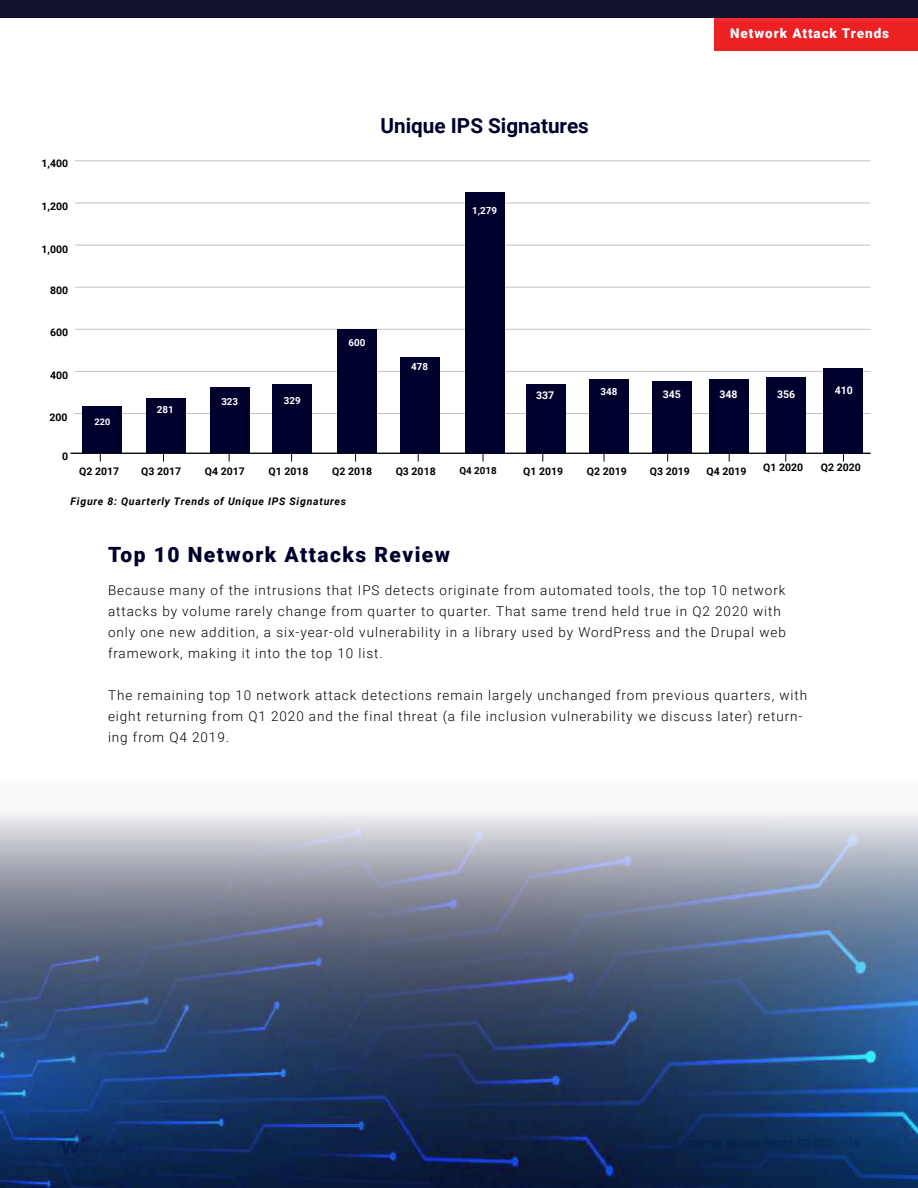
<style>
.page{position:relative;width:918px;height:1188px;background:#fff}
.page>*{position:absolute;margin:0;border:0;box-sizing:border-box;transform-origin:0 0}
.t1{font:900 21px "Roboto";letter-spacing:.07em;color:#00002c}
.t2{font:700 20.7px "Roboto";color:#00002c}
.t3{font:300 13.5px/21px "Roboto";letter-spacing:.07em;color:#000}
.t4{font:900 13.5px "Roboto";letter-spacing:.07em;color:#fff}
.t5{font:700 10.65px "Roboto";color:#fff}
.t6{font:700 10.5px "Roboto";color:#000}
.t7{font:italic 700 10.5px "Roboto";letter-spacing:.07em;color:#000}
.t8{font:700 10.5px "Roboto";color:#fff}
.t9{font:700 9.75px "Roboto";color:#fff}
.t10{font:700 9.75px "Roboto";color:#000}
.t11{font:700 9.15px "Roboto";color:#fff}
</style>
<div class="page">
<div style="left:0;top:0;width:918px;height:18px;background:#0f112d"></div>
<img style="left:0;top:813px;width:918px;height:375px">
<div style="left:714px;top:18px;width:204px;height:32px;background:#ed2024"></div>
<hr style="left:75px;top:161px;width:796px;height:1px;background:#000">
<hr style="left:75px;top:203px;width:796px;height:1px;background:#000">
<hr style="left:75px;top:245px;width:796px;height:1px;background:#000">
<hr style="left:75px;top:287px;width:796px;height:1px;background:#000">
<hr style="left:75px;top:329px;width:796px;height:1px;background:#000">
<hr style="left:75px;top:371px;width:796px;height:1px;background:#000">
<hr style="left:74px;top:413px;width:797px;height:1px;background:#000">
<hr style="left:71px;top:453px;width:800px;height:1px;background:#000">
<div style="left:83px;top:407px;width:39px;height:46px;background:#00002c"></div>
<div style="left:146px;top:399px;width:39px;height:54px;background:#00002c"></div>
<div style="left:210px;top:387px;width:39px;height:66px;background:#00002c"></div>
<div style="left:273px;top:384px;width:39px;height:70px;background:#00002c"></div>
<div style="left:337px;top:330px;width:40px;height:123px;background:#00002c"></div>
<div style="left:400px;top:357px;width:40px;height:96px;background:#00002c"></div>
<div style="left:465px;top:192px;width:39px;height:262px;background:#00002c"></div>
<div style="left:526px;top:384px;width:39px;height:70px;background:#00002c"></div>
<div style="left:590px;top:379px;width:39px;height:75px;background:#00002c"></div>
<div style="left:653px;top:381px;width:39px;height:72px;background:#00002c"></div>
<div style="left:709px;top:379px;width:40px;height:74px;background:#00002c"></div>
<div style="left:766px;top:378px;width:39px;height:76px;background:#00002c"></div>
<div style="left:824px;top:368px;width:39px;height:86px;background:#00002c"></div>
<p class="t4" style="left:730px;top:24px;width:161px">Network Attack Trends</p>
<p class="t6" style="left:41px;top:156px;width:28px">1,400</p>
<p class="t6" style="left:41px;top:199px;width:28px">1,200</p>
<p class="t6" style="left:41px;top:242px;width:28px">1,000</p>
<p class="t6" style="left:50px;top:283px;width:20px">800</p>
<p class="t6" style="left:50px;top:325px;width:20px">600</p>
<p class="t6" style="left:50px;top:368px;width:20px">400</p>
<p class="t6" style="left:49px;top:410px;width:20px">200</p>
<p class="t6" style="left:62px;top:449px;width:8px">0</p>
<p class="t11" style="left:95px;top:415px;width:17px">220</p>
<p class="t6" style="left:79px;top:464px;width:41px">Q2 2017</p>
<p class="t9" style="left:157px;top:402px;width:18px">281</p>
<p class="t6" style="left:141px;top:464px;width:41px">Q3 2017</p>
<p class="t9" style="left:221px;top:395px;width:18px">323</p>
<p class="t6" style="left:205px;top:464px;width:41px">Q4 2017</p>
<p class="t9" style="left:284px;top:394px;width:18px">329</p>
<p class="t6" style="left:269px;top:464px;width:41px">Q1 2018</p>
<h2 class="t2" style="left:381px;top:111px;width:210px">Unique IPS Signatures</h2>
<p class="t9" style="left:472px;top:203px;width:26px">1,279</p>
<p class="t9" style="left:349px;top:336px;width:18px">600</p>
<p class="t9" style="left:411px;top:360px;width:18px">478</p>
<p class="t6" style="left:332px;top:464px;width:41px">Q2 2018</p>
<p class="t6" style="left:396px;top:464px;width:41px">Q3 2018</p>
<p class="t10" style="left:459px;top:464px;width:39px">Q4 2018</p>
<p class="t5" style="left:536px;top:388px;width:20px">337</p>
<p class="t9" style="left:600px;top:385px;width:18px">348</p>
<p class="t8" style="left:663px;top:387px;width:20px">345</p>
<p class="t8" style="left:719px;top:387px;width:20px">348</p>
<p class="t8" style="left:777px;top:387px;width:20px">356</p>
<p class="t8" style="left:835px;top:383px;width:20px">410</p>
<p class="t6" style="left:523px;top:464px;width:41px">Q1 2019</p>
<p class="t6" style="left:587px;top:464px;width:41px">Q2 2019</p>
<p class="t6" style="left:650px;top:464px;width:41px">Q3 2019</p>
<p class="t6" style="left:707px;top:464px;width:41px">Q4 2019</p>
<p class="t6" style="left:763px;top:460px;width:41px">Q1 2020</p>
<p class="t6" style="left:821px;top:460px;width:41px">Q2 2020</p>
<p class="t7" style="left:71px;top:494px;width:277px">Figure 8: Quarterly Trends of Unique IPS Signatures</p>
<h1 class="t1" style="left:108px;top:540px;width:344px">Top 10 Network Attacks Review</h1>
<p class="t3" style="left:108px;top:579px;width:679px">Because many of the intrusions that IPS detects originate from automated tools, the top 10 network attacks by volume rarely change from quarter to quarter. That same trend held true in Q2 2020 with only one new addition, a six-year-old vulnerability in a library used by WordPress and the Drupal web framework, making it into the top 10 list.</p>
<p class="t3" style="left:108px;top:684px;width:701px">The remaining top 10 network attack detections remain largely unchanged from previous quarters, with eight returning from Q1 2020 and the final threat (a file inclusion vulnerability we discuss later) return&shy;ing from Q4 2019.</p>
</div>
